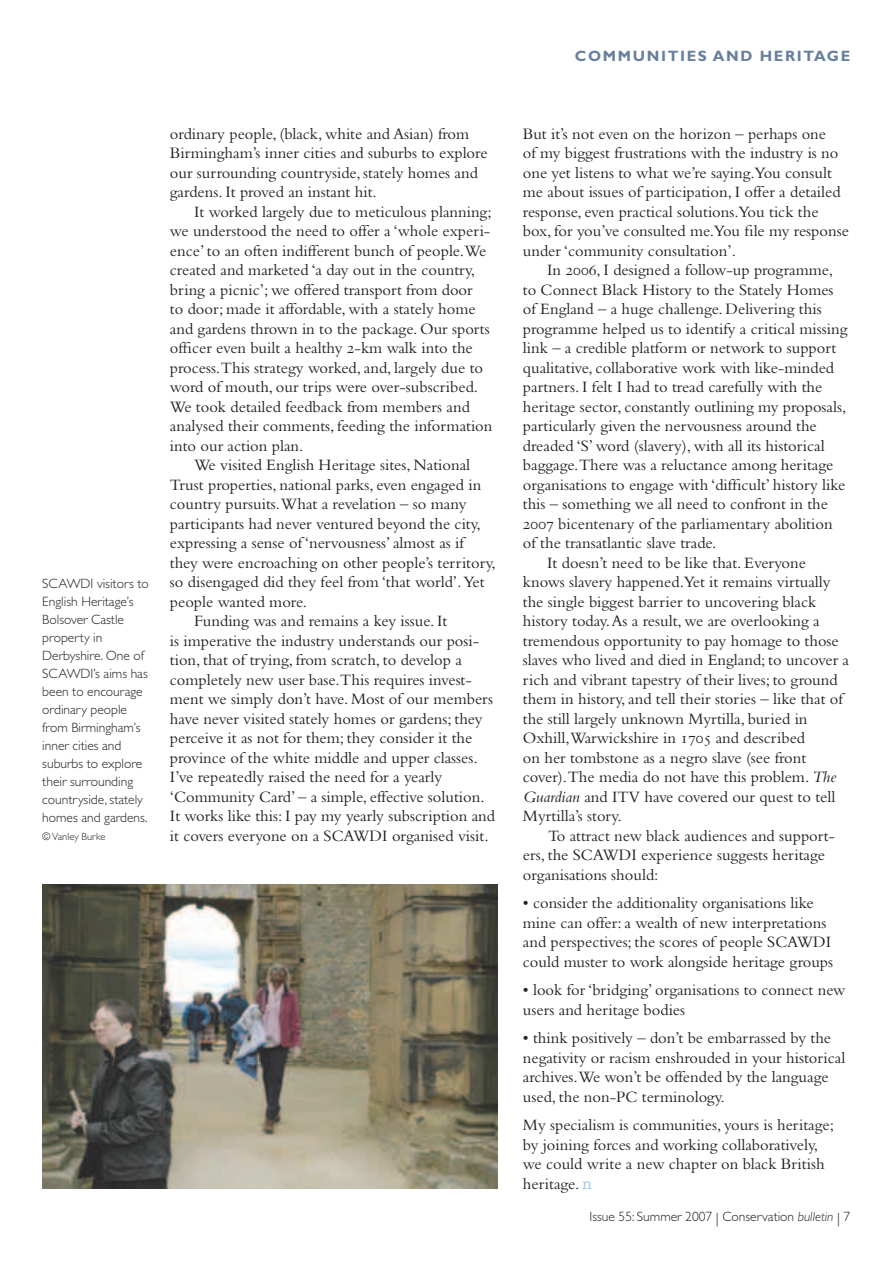
<style>
.page{position:relative;width:893px;height:1263px;background:#fff}
.page>*{position:absolute;margin:0;border:0;box-sizing:border-box;transform-origin:0 0}
.t1{font:16.5px/19.5px "Bembo";color:#231f20}
.t2{font:700 15px "Gill Sans";letter-spacing:.11em;color:#677f9d}
.t3{font:300 13.5px/18px "Gill Sans";color:#231f20}
.t4{font:300 10.5px "Gill Sans";color:#231f20}
.s1{font-family:"Bembo Expert"}
.s2{font-style:italic}
.s3{font-family:"Courier";color:#9fcbec}
</style>
<div class="page">
<img style="left:42px;top:885px;width:455px;height:303px">
<p class="t3" style="left:42px;top:576px;width:108px">SCAWDI visitors to<br>English Heritage’s<br>Bolsover Castle property in<br>Derbyshire. One of<br>SCAWDI’s aims has been to encourage ordinary people from Birmingham’s inner cities and suburbs to explore their surrounding countryside, stately homes and gardens.</p>
<p class="t4" style="left:42px;top:833px;width:65px">© Vanley Burke</p>
<p class="t1" style="left:170px;top:125px;width:301px">ordinary people, (black, white and Asian) from</p>
<p class="t1" style="left:170px;top:145px;width:319px">Birmingham’s inner cities and suburbs to explore</p>
<p class="t1" style="left:170px;top:164px;width:310px">our surrounding countryside, stately homes and</p>
<p class="t1" style="left:170px;top:184px;width:208px">gardens. It proved an instant hit.</p>
<p class="t1" style="left:194px;top:203px;width:299px">It worked largely due to meticulous planning;</p>
<p class="t1" style="left:170px;top:223px;width:322px">we understood the need to offer a ‘whole experi-</p>
<p class="t1" style="left:170px;top:242px;width:318px">ence’ to an often indifferent bunch of people.We</p>
<p class="t1" style="left:170px;top:262px;width:307px">created and marketed ‘a day out in the country,</p>
<p class="t1" style="left:170px;top:281px;width:304px">bring a picnic’; we offered transport from door</p>
<p class="t1" style="left:170px;top:301px;width:307px">to door; made it affordable, with a stately home</p>
<p class="t1" style="left:170px;top:320px;width:321px">and gardens thrown in to the package. Our sports</p>
<p class="t1" style="left:170px;top:340px;width:304px">officer even built a healthy <span class="s1">2</span>-km walk into the</p>
<p class="t1" style="left:170px;top:359px;width:315px">process.This strategy worked, and, largely due to</p>
<p class="t1" style="left:170px;top:379px;width:310px">word of mouth, our trips were over-subscribed.</p>
<p class="t1" style="left:170px;top:398px;width:301px">We took detailed feedback from members and</p>
<p class="t1" style="left:170px;top:418px;width:324px">analysed their comments, feeding the information</p>
<p class="t1" style="left:170px;top:437px;width:135px">into our action plan.</p>
<p class="t1" style="left:194px;top:457px;width:277px">We visited English Heritage sites, National</p>
<p class="t1" style="left:170px;top:476px;width:313px">Trust properties, national parks, even engaged in</p>
<p class="t1" style="left:170px;top:496px;width:298px">country pursuits.What a revelation – so many</p>
<p class="t1" style="left:170px;top:515px;width:312px">participants had never ventured beyond the city,</p>
<p class="t1" style="left:170px;top:535px;width:296px">expressing a sense of ‘nervousness’ almost as if</p>
<p class="t1" style="left:170px;top:554px;width:327px">they were encroaching on other people’s territory,</p>
<p class="t1" style="left:170px;top:574px;width:316px">so disengaged did they feel from ‘that world’<span class="s2">.</span>Yet</p>
<p class="t1" style="left:170px;top:593px;width:139px">people wanted more.</p>
<p class="t1" style="left:194px;top:613px;width:255px">Funding was and remains a key issue. It</p>
<p class="t1" style="left:170px;top:632px;width:311px">is imperative the industry understands our posi-</p>
<p class="t1" style="left:170px;top:652px;width:294px">tion, that of trying, from scratch, to develop a</p>
<p class="t1" style="left:170px;top:671px;width:304px">completely new user base.This requires invest-</p>
<p class="t1" style="left:170px;top:691px;width:325px">ment we simply don’t have. Most of our members</p>
<p class="t1" style="left:170px;top:710px;width:314px">have never visited stately homes or gardens; they</p>
<p class="t1" style="left:170px;top:730px;width:304px">perceive it as not for them; they consider it the</p>
<p class="t1" style="left:170px;top:749px;width:309px">province of the white middle and upper classes.</p>
<p class="t1" style="left:170px;top:769px;width:274px">I’ve repeatedly raised the need for a yearly</p>
<p class="t1" style="left:170px;top:788px;width:316px">‘Community Card’ – a simple, effective solution.</p>
<p class="t1" style="left:170px;top:808px;width:327px">It works like this: I pay my yearly subscription and</p>
<p class="t1" style="left:170px;top:827px;width:320px">it covers everyone on a SCAWDI organised visit.</p>
<p class="t2" style="left:575px;top:51px;width:277px">COMMUNITIES AND HERITAGE</p>
<p class="t1" style="left:523px;top:125px;width:305px">But it’s not even on the horizon – perhaps one</p>
<p class="t1" style="left:523px;top:145px;width:317px">of my biggest frustrations with the industry is no</p>
<p class="t1" style="left:523px;top:164px;width:310px">one yet listens to what we’re saying.You consult</p>
<p class="t1" style="left:523px;top:184px;width:319px">me about issues of participation, I offer a detailed</p>
<p class="t1" style="left:523px;top:203px;width:297px">response, even practical solutions.You tick the</p>
<p class="t1" style="left:523px;top:223px;width:327px">box, for you’ve consulted me.You file my response</p>
<p class="t1" style="left:523px;top:242px;width:215px">under ‘community consultation’.</p>
<p class="t1" style="left:547px;top:262px;width:287px">In <span class="s1">2006</span>, I designed a follow-up programme,</p>
<p class="t1" style="left:523px;top:281px;width:312px">to Connect Black History to the Stately Homes</p>
<p class="t1" style="left:523px;top:301px;width:300px">of England – a huge challenge. Delivering this</p>
<p class="t1" style="left:523px;top:320px;width:326px">programme helped us to identify a critical missing</p>
<p class="t1" style="left:523px;top:340px;width:315px">link – a credible platform or network to support</p>
<p class="t1" style="left:523px;top:359px;width:313px">qualitative, collaborative work with like-minded</p>
<p class="t1" style="left:523px;top:379px;width:301px">partners. I felt I had to tread carefully with the</p>
<p class="t1" style="left:523px;top:398px;width:325px">heritage sector, constantly outlining my proposals,</p>
<p class="t1" style="left:523px;top:418px;width:295px">particularly given the nervousness around the</p>
<p class="t1" style="left:523px;top:437px;width:303px">dreaded ‘S’ word (slavery), with all its historical</p>
<p class="t1" style="left:523px;top:457px;width:312px">baggage.There was a reluctance among heritage</p>
<p class="t1" style="left:523px;top:476px;width:324px">organisations to engage with ‘difficult’ history like</p>
<p class="t1" style="left:523px;top:496px;width:307px">this – something we all need to confront in the</p>
<p class="t1" style="left:523px;top:515px;width:311px"><span class="s1">2007</span> bicentenary of the parliamentary abolition</p>
<p class="t1" style="left:523px;top:535px;width:195px">of the transatlantic slave trade.</p>
<p class="t1" style="left:547px;top:554px;width:260px">It doesn’t need to be like that. Everyone</p>
<p class="t1" style="left:523px;top:574px;width:309px">knows slavery happened.Yet it remains virtually</p>
<p class="t1" style="left:523px;top:593px;width:295px">the single biggest barrier to uncovering black</p>
<p class="t1" style="left:523px;top:613px;width:298px">history today.As a result, we are overlooking a</p>
<p class="t1" style="left:523px;top:632px;width:317px">tremendous opportunity to pay homage to those</p>
<p class="t1" style="left:523px;top:652px;width:328px">slaves who lived and died in England; to uncover a</p>
<p class="t1" style="left:523px;top:671px;width:316px">rich and vibrant tapestry of their lives; to ground</p>
<p class="t1" style="left:523px;top:691px;width:321px">them in history, and tell their stories – like that of</p>
<p class="t1" style="left:523px;top:710px;width:286px">the still largely unknown Myrtilla, buried in</p>
<p class="t1" style="left:523px;top:730px;width:284px">Oxhill,Warwickshire in <span class="s1">1705</span> and described</p>
<p class="t1" style="left:523px;top:749px;width:285px">on her tombstone as a negro slave (see front</p>
<p class="t1" style="left:523px;top:769px;width:315px">cover).The media do not have this problem. <span class="s2">The</span></p>
<p class="t1" style="left:523px;top:788px;width:314px"><span class="s2">Guardian</span> and ITV have covered our quest to tell</p>
<p class="t1" style="left:523px;top:808px;width:100px">Myrtilla’s story.</p>
<p class="t1" style="left:548px;top:827px;width:288px">To attract new black audiences and support-</p>
<p class="t1" style="left:523px;top:847px;width:304px">ers, the SCAWDI experience suggests heritage</p>
<p class="t1" style="left:523px;top:866px;width:137px">organisations should:</p>
<p class="t1" style="left:523px;top:895px;width:312px">• consider the additionality organisations like mine can offer: a wealth of new interpretations and perspectives; the scores of people SCAWDI could muster to work alongside heritage groups</p>
<p class="t1" style="left:523px;top:982px;width:324px">• look for ‘bridging’ organisations to connect new users and heritage bodies</p>
<p class="t1" style="left:523px;top:1030px;width:324px">• think positively – don’t be embarrassed by the negativity or racism enshrouded in your historical archives.We won’t be offended by the language used, the non-PC terminology.</p>
<p class="t1" style="left:523px;top:1117px;width:313px">My specialism is communities, yours is heritage; by joining forces and working collaboratively, we could write a new chapter on black British heritage. <span class="s3">n</span></p>
<p class="t3" style="left:589px;top:1209px;width:262px">Issue 55: Summer 2007 | Conservation <span class="s2">bulletin</span> | 7</p>
</div>
